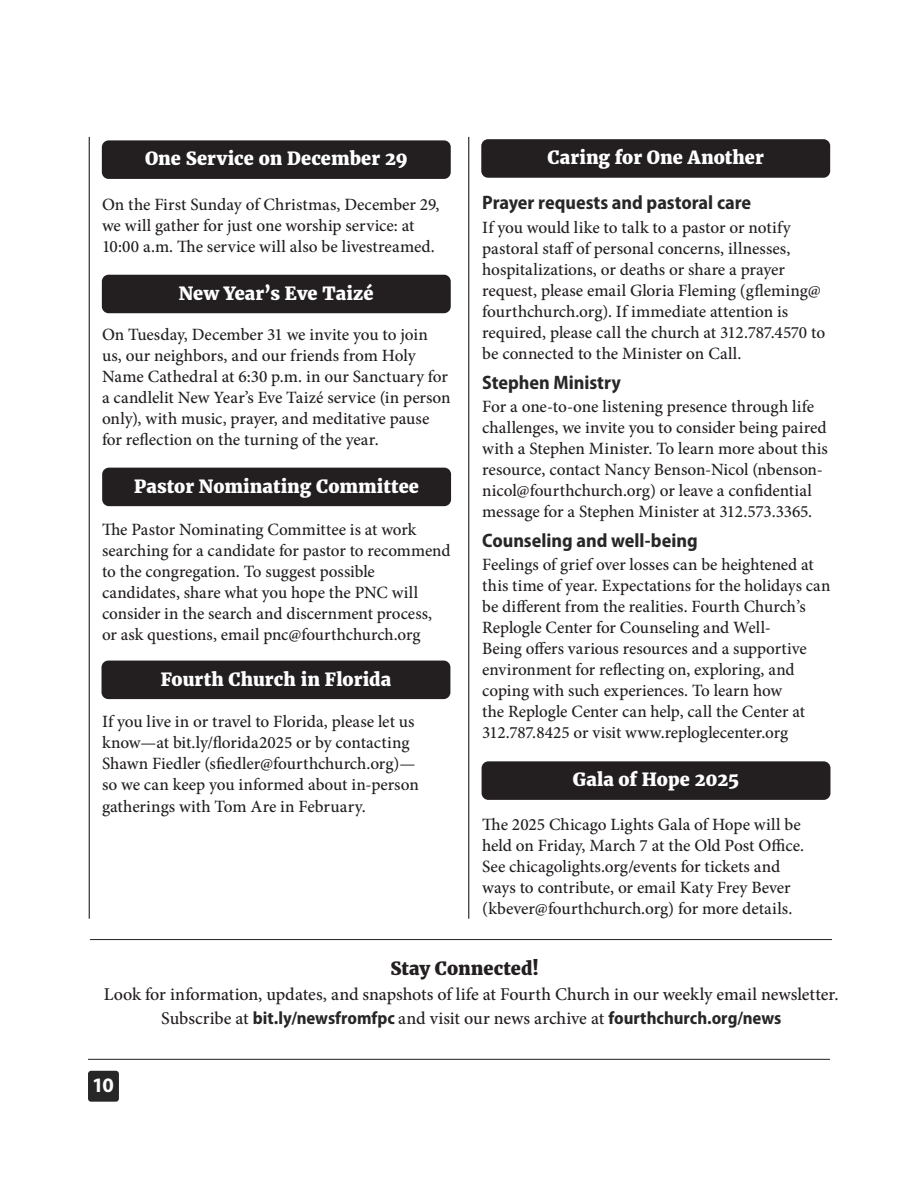
<style>
.page{position:relative;width:918px;height:1188px;background:#fff}
.page>*{position:absolute;margin:0;border:0;box-sizing:border-box;transform-origin:0 0}
.t1{font:700 20.7px "Myriad Pro";color:#fff}
.t2{font:700 semi-condensed 19.5px "Myriad Pro";color:#272728}
.t3{font:500 18px/24px "Minion Pro";color:#231f20;text-align:center}
.t4{font:800 18px "Merriweather";letter-spacing:.005em;color:#fff}
.t5{font:800 18px "Merriweather";letter-spacing:.005em;color:#231f20}
.t6{font:500 17.25px/21px "Minion Pro";letter-spacing:-.005em;color:#231f20}
.s1{font-family:"Myriad Pro";font-weight:700;font-stretch:semi-condensed;color:#272728}
</style>
<div class="page">
<hr style="left:468px;top:137px;width:1px;height:782px;background:#231f20">
<hr style="left:89px;top:137px;width:1px;height:782px;background:#231f20">
<hr style="left:90px;top:939px;width:742px;height:1px;background:#231f20">
<div style="left:102px;top:140px;width:349px;height:39px;background:#231f20;border-radius:7px"></div>
<div style="left:102px;top:661px;width:348px;height:38px;background:#231f20;border-radius:7px"></div>
<div style="left:88px;top:1071px;width:31px;height:31px;background:#272728;border-radius:3px"></div>
<hr style="left:88px;top:1059px;width:742px;height:1px;background:#231f20">
<div style="left:481px;top:139px;width:349px;height:39px;background:#231f20;border-radius:7px"></div>
<div style="left:482px;top:761px;width:348px;height:39px;background:#231f20;border-radius:7px"></div>
<div style="left:102px;top:275px;width:349px;height:38px;background:#231f20;border-radius:7px"></div>
<div style="left:102px;top:468px;width:349px;height:38px;background:#231f20;border-radius:7px"></div>
<p class="t4" style="left:145px;top:148px;width:264px">One Service on December 29</p>
<p class="t6" style="left:102px;top:194px;width:339px">On the First Sunday of Christmas, December 29, we will gather for just one worship service: at<br>10:00 a.m. The service will also be livestreamed.</p>
<p class="t4" style="left:179px;top:282px;width:196px">New Year’s Eve Taizé</p>
<p class="t6" style="left:102px;top:324px;width:350px">On Tuesday, December 31 we invite you to join us, our neighbors, and our friends from Holy Name Cathedral at 6:30 p.m. in our Sanctuary for a candlelit New Year’s Eve Taizé service (in person only), with music, prayer, and meditative pause for reflection on the turning of the year.</p>
<p class="t4" style="left:134px;top:475px;width:286px">Pastor Nominating Committee</p>
<p class="t6" style="left:102px;top:519px;width:350px">The Pastor Nominating Committee is at work searching for a candidate for pastor to recommend to the congregation. To suggest possible candidates, share what you hope the PNC will consider in the search and discernment process, or ask questions, email pnc@fourthchurch.org</p>
<p class="t4" style="left:161px;top:668px;width:232px">Fourth Church in Florida</p>
<p class="t6" style="left:102px;top:711px;width:318px">If you live in or travel to Florida, please let us know—at bit.ly/florida2025 or by contacting Shawn Fiedler (sfiedler@fourthchurch.org)— so we can keep you informed about in-person gatherings with Tom Are in February.</p>
<p class="t4" style="left:548px;top:147px;width:218px">Caring for One Another</p>
<p class="t2" style="left:482px;top:192px;width:271px">Prayer requests and pastoral care</p>
<p class="t6" style="left:482px;top:217px;width:344px">If you would like to talk to a pastor or notify pastoral staff of personal concerns, illnesses, hospitalizations, or deaths or share a prayer request, please email Gloria Fleming (gfleming@ fourthchurch.org). If immediate attention is required, please call the church at 312.787.4570 to be connected to the Minister on Call.</p>
<p class="t2" style="left:482px;top:371px;width:140px">Stephen Ministry</p>
<p class="t6" style="left:482px;top:396px;width:347px">For a one-to-one listening presence through life challenges, we invite you to consider being paired with a Stephen Minister. To learn more about this resource, contact Nancy Benson-Nicol (nbenson&shy;nicol@fourthchurch.org) or leave a confidential message for a Stephen Minister at 312.573.3365.</p>
<p class="t2" style="left:482px;top:529px;width:217px">Counseling and well-being</p>
<p class="t6" style="left:482px;top:554px;width:350px">Feelings of grief over losses can be heightened at this time of year. Expectations for the holidays can be different from the realities. Fourth Church’s Replogle Center for Counseling and Well-<br>Being offers various resources and a supportive environment for reflecting on, exploring, and coping with such experiences. To learn how<br>the Replogle Center can help, call the Center at 312.787.8425 or visit www.reploglecenter.org</p>
<p class="t4" style="left:573px;top:769px;width:168px">Gala of Hope 2025</p>
<p class="t6" style="left:482px;top:814px;width:321px">The 2025 Chicago Lights Gala of Hope will be held on Friday, March 7 at the Old Post Office.<br>See chicagolights.org/events for tickets and ways to contribute, or email Katy Frey Bever (kbever@fourthchurch.org) for more details.</p>
<p class="t5" style="left:391px;top:957px;width:150px">Stay Connected!</p>
<p class="t3" style="left:104px;top:982px;width:734px">Look for information, updates, and snapshots of life at Fourth Church in our weekly email newsletter.<br>Subscribe at <span class="s1">bit.ly/newsfromfpc</span> and visit our news archive at <span class="s1">fourthchurch.org/news</span></p>
<p class="t1" style="left:92px;top:1072px;width:23px">10</p>
</div>
